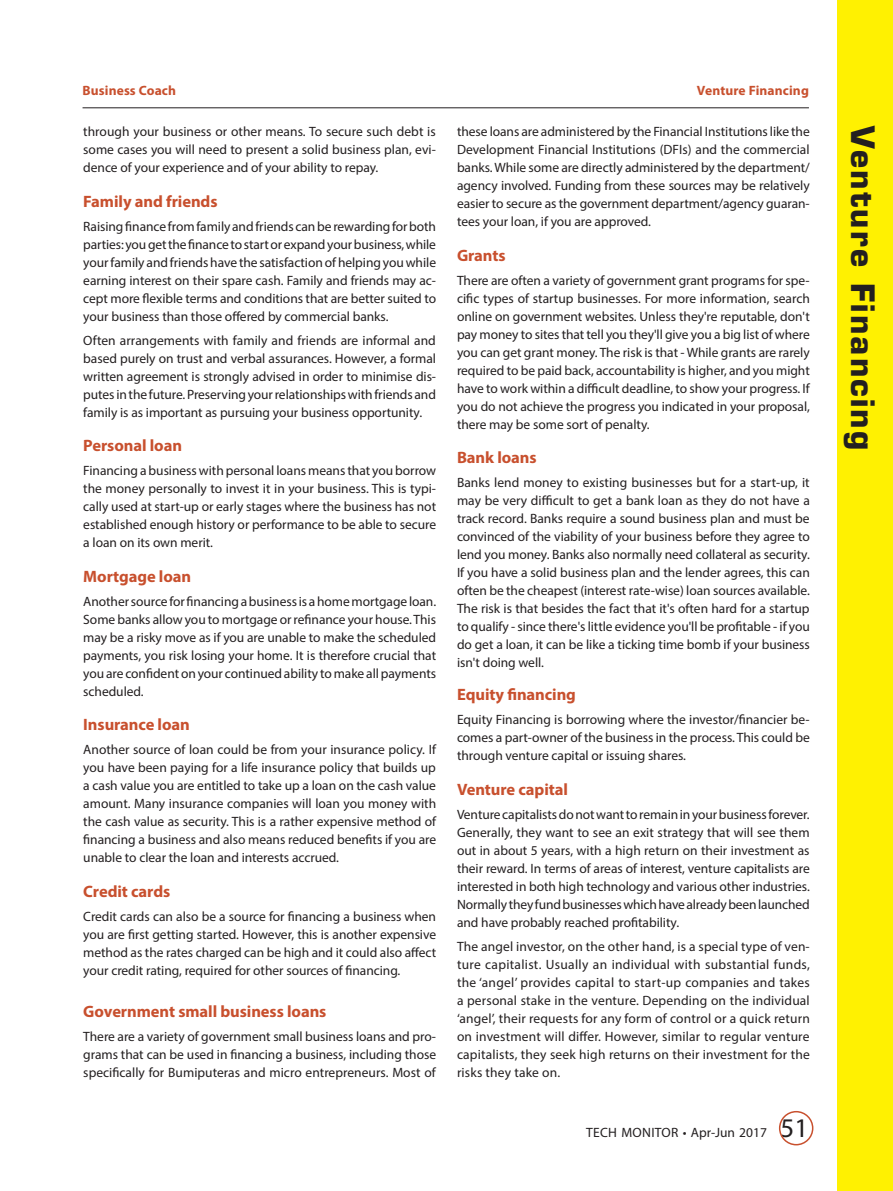
<style>
.page{position:relative;width:893px;height:1191px;background:#fff}
.page>*{position:absolute;margin:0;border:0;box-sizing:border-box;transform-origin:0 0}
.t1{font:700 31.5px "Eurostile";letter-spacing:.07em;color:#231f20}
.t2{font:700 16.5px "Myriad Pro";letter-spacing:-.005em;color:#c8502e}
.TS_BT_p4{font:13.5px/18px "Myriad Pro";letter-spacing:-.005em;color:#231f20;text-align:justify}
.t3{font:700 13.5px "Myriad Pro";letter-spacing:.01em;color:#c8502e}
.RFH{font:13.5px "Myriad Pro";letter-spacing:.01em;color:#231f20}
.s1{font-size:27px}
</style>
<div class="page">
<div style="left:778px;top:1111px;width:35px;height:34px;border:2px solid #c8502e;border-radius:50%"></div>
<hr style="left:82px;top:107px;width:726px;height:1px;background:#231f20">
<div style="left:837px;top:0;width:55px;height:1191px;background:#fff101"></div>
<p class="t3" style="left:82px;top:81px;width:95px">Business Coach</p>
<p class="t3" style="left:697px;top:81px;width:113px">Venture Financing</p>
<p class="TS_BT_p4" style="left:83px;top:122px;width:354px">through your business or other means. To secure such debt is some cases you will need to present a solid business plan, evi&shy;dence of your experience and of your ability to repay.</p>
<h1 class="t2" style="left:83px;top:190px;width:136px">Family and friends</h1>
<p class="TS_BT_p4" style="left:83px;top:217px;width:354px">Raising finance from family and friends can be rewarding for both parties: you get the finance to start or expand your business, while your family and friends have the satisfaction of helping you while earning interest on their spare cash. Family and friends may ac&shy;cept more flexible terms and conditions that are better suited to your business than those offered by commercial banks.</p>
<p class="TS_BT_p4" style="left:83px;top:331px;width:354px">Often arrangements with family and friends are informal and based purely on trust and verbal assurances. However, a formal written agreement is strongly advised in order to minimise dis&shy;putes in the future. Preserving your relationships with friends and family is as important as pursuing your business opportunity.</p>
<h1 class="t2" style="left:83px;top:435px;width:100px">Personal loan</h1>
<p class="TS_BT_p4" style="left:83px;top:461px;width:354px">Financing a business with personal loans means that you borrow the money personally to invest it in your business. This is typi&shy;cally used at start-up or early stages where the business has not established enough history or performance to be able to secure a loan on its own merit.</p>
<h1 class="t2" style="left:83px;top:565px;width:109px">Mortgage loan</h1>
<p class="TS_BT_p4" style="left:83px;top:592px;width:354px">Another source for financing a business is a home mortgage loan.<br>Some banks allow you to mortgage or refinance your house. This may be a risky move as if you are unable to make the scheduled payments, you risk losing your home. It is therefore crucial that you are confident on your continued ability to make all payments scheduled.</p>
<h1 class="t2" style="left:83px;top:714px;width:108px">Insurance loan</h1>
<p class="TS_BT_p4" style="left:83px;top:740px;width:354px">Another source of loan could be from your insurance policy. If you have been paying for a life insurance policy that builds up a cash value you are entitled to take up a loan on the cash value amount. Many insurance companies will loan you money with the cash value as security. This is a rather expensive method of financing a business and also means reduced benefits if you are unable to clear the loan and interests accrued.</p>
<h1 class="t2" style="left:83px;top:880px;width:88px">Credit cards</h1>
<p class="TS_BT_p4" style="left:83px;top:907px;width:354px">Credit cards can also be a source for financing a business when you are first getting started. However, this is another expensive method as the rates charged can be high and it could also affect your credit rating, required for other sources of financing.</p>
<h1 class="t2" style="left:83px;top:1000px;width:245px">Government small business loans</h1>
<p class="TS_BT_p4" style="left:83px;top:1027px;width:354px">There are a variety of government small business loans and pro&shy;grams that can be used in financing a business, including those specifically for Bumiputeras and micro entrepreneurs. Most of</p>
<p class="TS_BT_p4" style="left:457px;top:122px;width:354px">these loans are administered by the Financial Institutions like the Development Financial Institutions (DFIs) and the commercial banks. While some are directly administered by the department/ agency involved. Funding from these sources may be relatively easier to secure as the government department/agency guaran&shy;tees your loan, if you are approved.</p>
<h1 class="t2" style="left:457px;top:244px;width:50px">Grants</h1>
<p class="TS_BT_p4" style="left:457px;top:271px;width:354px">There are often a variety of government grant programs for spe&shy;cific types of startup businesses. For more information, search online on government websites. Unless they're reputable, don't pay money to sites that tell you they'll give you a big list of where you can get grant money. The risk is that - While grants are rarely required to be paid back, accountability is higher, and you might have to work within a difficult deadline, to show your progress. If you do not achieve the progress you indicated in your proposal, there may be some sort of penalty.</p>
<h1 class="t2" style="left:457px;top:447px;width:81px">Bank loans</h1>
<p class="TS_BT_p4" style="left:457px;top:473px;width:354px">Banks lend money to existing businesses but for a start-up, it may be very difficult to get a bank loan as they do not have a track record. Banks require a sound business plan and must be convinced of the viability of your business before they agree to lend you money. Banks also normally need collateral as security.<br>If you have a solid business plan and the lender agrees, this can often be the cheapest (interest rate-wise) loan sources available.<br>The risk is that besides the fact that it's often hard for a startup to qualify - since there's little evidence you'll be profitable - if you do get a loan, it can be like a ticking time bomb if your business isn't doing well.</p>
<h1 class="t2" style="left:457px;top:684px;width:120px">Equity financing</h1>
<p class="TS_BT_p4" style="left:457px;top:710px;width:354px">Equity Financing is borrowing where the investor/financier be&shy;comes a part-owner of the business in the process. This could be through venture capital or issuing shares.</p>
<h1 class="t2" style="left:457px;top:778px;width:112px">Venture capital</h1>
<p class="TS_BT_p4" style="left:457px;top:805px;width:354px">Venture capitalists do not want to remain in your business forever.<br>Generally, they want to see an exit strategy that will see them out in about 5 years, with a high return on their investment as their reward. In terms of areas of interest, venture capitalists are interested in both high technology and various other industries.<br>Normally they fund businesses which have already been launched and have probably reached profitability.</p>
<p class="TS_BT_p4" style="left:457px;top:937px;width:354px">The angel investor, on the other hand, is a special type of ven&shy;ture capitalist. Usually an individual with substantial funds, the ‘angel’ provides capital to start-up companies and takes a personal stake in the venture. Depending on the individual ‘angel’, their requests for any form of control or a quick return on investment will differ. However, similar to regular venture capitalists, they seek high returns on their investment for the risks they take on.</p>
<p class="RFH" style="left:586px;top:1124px;width:223px">TECH MONITOR • Apr-Jun 2017 <span class="s1">51</span></p>
<h1 class="t1" style="left:882px;top:126px;width:325px;rotate:90deg">Venture Financing</h1>
</div>
